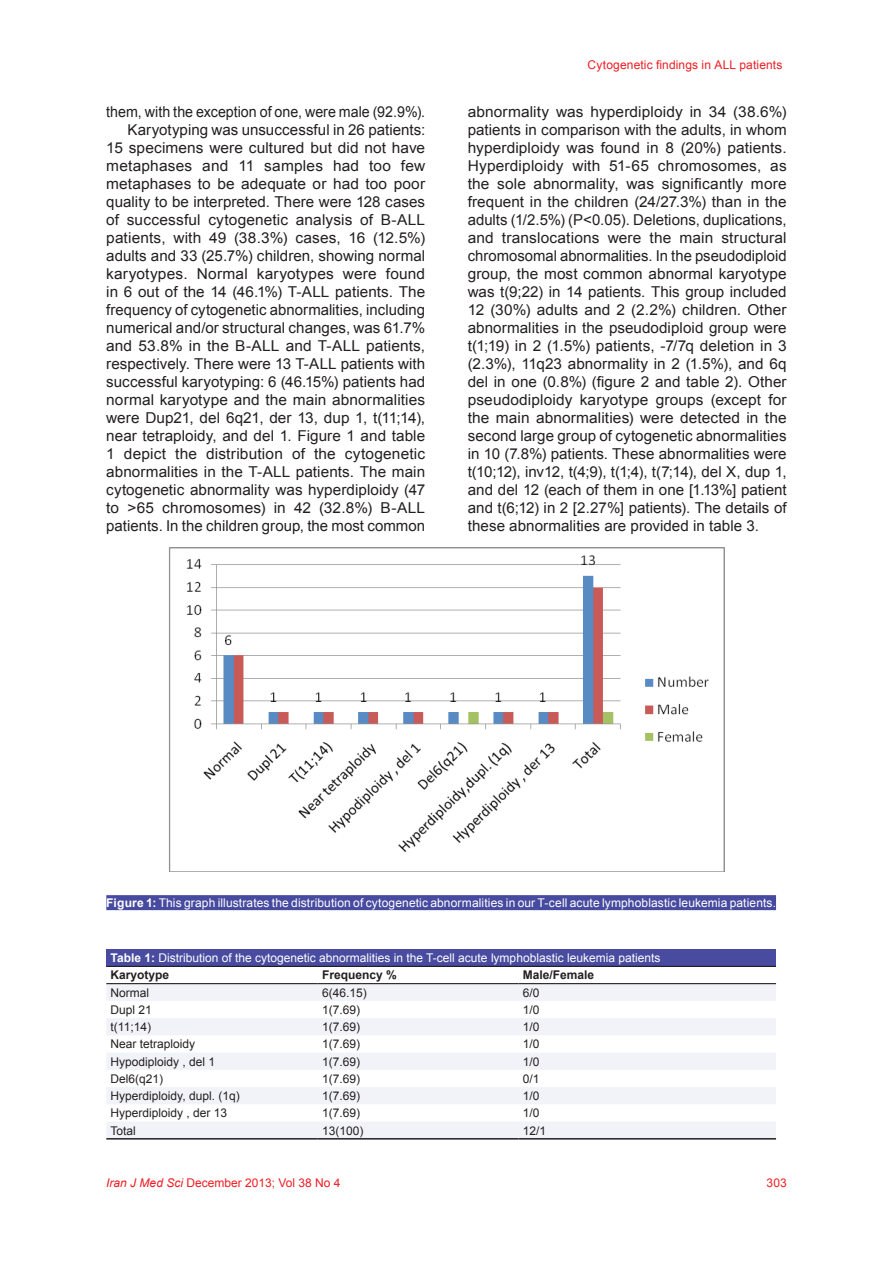
<style>
.page{position:relative;width:893px;height:1263px;background:#fff}
.page>*{position:absolute;margin:0;border:0;box-sizing:border-box;transform-origin:0 0}
.t1{font:15px/18px "Arial";letter-spacing:.005em;color:#231f20;text-align:justify}
.t2{font:15px/18px "Arial";letter-spacing:.005em;color:#231f20;text-align:right;scale:.95 1}
.t3{font:12px/17.2px "Arial";letter-spacing:.005em;color:#fff}
.t4{font:12px "Arial";color:#231f20}
.t5{font:12px "Arial";letter-spacing:.005em;color:#ee1d23}
.t6{font:700 12px "Arial";color:#231f20}
.s1{font-weight:700}
.s2{font-weight:700;color:#231f20}
.s3{font-style:italic}
</style>
<div class="page">
<img style="left:169px;top:547px;width:555px;height:324px">
<div style="left:106px;top:895px;width:670px;height:15px;background:#474b9f"></div>
<div style="left:106px;top:949px;width:670px;height:17px;background:#484b9f"></div>
<svg style="left:106px;top:984px;width:670px;height:154px;fill:#f2f3f9"></svg>
<hr style="left:106px;top:966px;width:212px;height:1px;background:#231f20">
<hr style="left:318px;top:966px;width:200px;height:1px;background:#231f20">
<hr style="left:518px;top:966px;width:258px;height:1px;background:#231f20">
<hr style="left:106px;top:983px;width:212px;height:1px;background:#231f20">
<hr style="left:318px;top:983px;width:200px;height:1px;background:#231f20">
<hr style="left:518px;top:983px;width:258px;height:1px;background:#231f20">
<hr style="left:106px;top:1138px;width:212px;height:1px;background:#231f20">
<hr style="left:318px;top:1138px;width:200px;height:1px;background:#231f20">
<hr style="left:518px;top:1138px;width:258px;height:1px;background:#231f20">
<p class="t5" style="left:588px;top:57px;width:196px">Cytogenetic findings in ALL patients</p>
<p class="t2" style="left:106px;top:103px;width:337px">them, with the exception of one, were male (92.9%).<br>Karyotyping was unsuccessful in 26 patients:<br>15 specimens were cultured but did not have metaphases and 11 samples had too few metaphases to be adequate or had too poor quality to be interpreted. There were 128 cases of successful cytogenetic analysis of B-ALL patients, with 49 (38.3%) cases, 16 (12.5%) adults and 33 (25.7%) children, showing normal karyotypes. Normal karyotypes were found in 6 out of the 14 (46.1%) T-ALL patients. The frequency of cytogenetic abnormalities, including numerical and/or structural changes, was 61.7% and 53.8% in the B-ALL and T-ALL patients, respectively. There were 13 T-ALL patients with successful karyotyping: 6 (46.15%) patients had normal karyotype and the main abnormalities were Dup21, del 6q21, der 13, dup 1, t(11;14), near tetraploidy, and del 1. Figure 1 and table 1 depict the distribution of the cytogenetic abnormalities in the T-ALL patients. The main cytogenetic abnormality was hyperdiploidy (47 to &gt;65 chromosomes) in 42 (32.8%) B-ALL patients. In the children group, the most common</p>
<p class="t1" style="left:468px;top:103px;width:320px">abnormality was hyperdiploidy in 34 (38.6%) patients in comparison with the adults, in whom hyperdiploidy was found in 8 (20%) patients.<br>Hyperdiploidy with 51-65 chromosomes, as the sole abnormality, was significantly more frequent in the children (24/27.3%) than in the adults (1/2.5%) (P&lt;0.05). Deletions, duplications, and translocations were the main structural chromosomal abnormalities. In the pseudodiploid group, the most common abnormal karyotype was t(9;22) in 14 patients. This group included 12 (30%) adults and 2 (2.2%) children. Other abnormalities in the pseudodiploid group were t(1;19) in 2 (1.5%) patients, -7/7q deletion in 3 (2.3%), 11q23 abnormality in 2 (1.5%), and 6q del in one (0.8%) (figure 2 and table 2). Other pseudodiploidy karyotype groups (except for the main abnormalities) were detected in the second large group of cytogenetic abnormalities in 10 (7.8%) patients. These abnormalities were t(10;12), inv12, t(4;9), t(1;4), t(7;14), del X, dup 1, and del 12 (each of them in one [1.13%] patient and t(6;12) in 2 [2.27%] patients). The details of these abnormalities are provided in table 3.</p>
<p class="t3" style="left:106px;top:894px;width:671px"><span class="s1">Figure 1:</span> This graph illustrates the distribution of cytogenetic abnormalities in our T-cell acute lymphoblastic leukemia patients.</p>
<p class="t3" style="left:111px;top:949px;width:551px"><span class="s1">Table 1:</span> Distribution of the cytogenetic abnormalities in the T-cell acute lymphoblastic leukemia patients<br><span class="s2">Karyotype</span></p>
<p class="t6" style="left:322px;top:967px;width:76px">Frequency %</p>
<p class="t6" style="left:523px;top:967px;width:73px">Male/Female</p>
<p class="t4" style="left:111px;top:984px;width:40px">Normal</p>
<p class="t4" style="left:322px;top:984px;width:46px">6(46.15)</p>
<p class="t4" style="left:523px;top:984px;width:18px">6/0</p>
<p class="t4" style="left:111px;top:1002px;width:43px">Dupl 21</p>
<p class="t4" style="left:322px;top:1002px;width:40px">1(7.69)</p>
<p class="t4" style="left:523px;top:1002px;width:18px">1/0</p>
<p class="t4" style="left:111px;top:1019px;width:42px">t(11;14)</p>
<p class="t4" style="left:322px;top:1019px;width:40px">1(7.69)</p>
<p class="t4" style="left:523px;top:1019px;width:18px">1/0</p>
<p class="t4" style="left:111px;top:1036px;width:86px">Near tetraploidy</p>
<p class="t4" style="left:322px;top:1036px;width:40px">1(7.69)</p>
<p class="t4" style="left:523px;top:1036px;width:18px">1/0</p>
<p class="t4" style="left:111px;top:1053px;width:106px">Hypodiploidy , del 1</p>
<p class="t4" style="left:322px;top:1053px;width:40px">1(7.69)</p>
<p class="t4" style="left:523px;top:1053px;width:18px">1/0</p>
<p class="t4" style="left:111px;top:1071px;width:54px">Del6(q21)</p>
<p class="t4" style="left:322px;top:1071px;width:40px">1(7.69)</p>
<p class="t4" style="left:523px;top:1071px;width:18px">0/1</p>
<p class="t4" style="left:111px;top:1088px;width:131px">Hyperdiploidy, dupl. (1q)</p>
<p class="t4" style="left:322px;top:1088px;width:40px">1(7.69)</p>
<p class="t4" style="left:523px;top:1088px;width:18px">1/0</p>
<p class="t4" style="left:111px;top:1105px;width:118px">Hyperdiploidy , der 13</p>
<p class="t4" style="left:322px;top:1105px;width:40px">1(7.69)</p>
<p class="t4" style="left:523px;top:1105px;width:18px">1/0</p>
<p class="t4" style="left:111px;top:1122px;width:27px">Total</p>
<p class="t4" style="left:322px;top:1122px;width:43px">13(100)</p>
<p class="t4" style="left:523px;top:1122px;width:25px">12/1</p>
<p class="t5" style="left:106px;top:1175px;width:236px"><span class="s3">Iran J Med Sci</span> December 2013; Vol 38 No 4</p>
<p class="t5" style="left:767px;top:1175px;width:22px">303</p>
</div>
